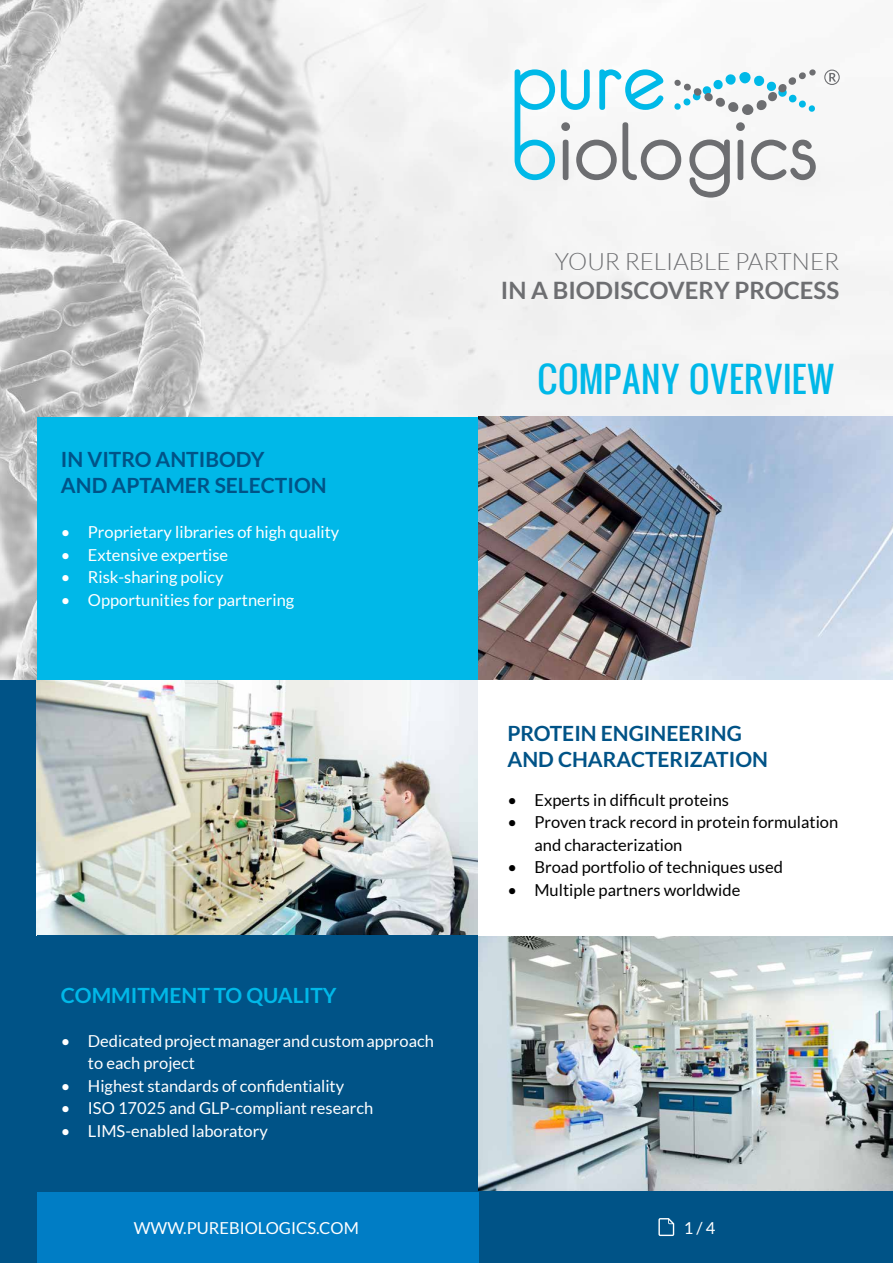
<style>
.page{position:relative;width:893px;height:1263px;background:#fff}
.page>*{position:absolute;margin:0;border:0;box-sizing:border-box;transform-origin:0 0}
.t1{font:34.5px "Oswald";color:#00b8e8}
.t2{font:700 24px "Lato";color:#6d6e71}
.t3{font:300 24px "Lato";color:#6d6e71}
.t4{font:700 21px/25.2px "Lato";color:#005387}
.t5{font:700 21px "Lato";color:#00b8e8}
.t6{font:16.5px/22.5px "Lato";color:#fff}
.t7{font:16.5px/22.5px "Lato";color:#000}
</style>
<div class="page">
<img style="left:0;top:0;width:893px;height:680px">
<div style="left:0;top:680px;width:893px;height:583px;background:#005387"></div>
<img style="left:37px;top:680px;width:442px;height:255px">
<div style="left:37px;top:417px;width:442px;height:262px;background:#00b8e8"></div>
<img style="left:479px;top:417px;width:414px;height:262px">
<img style="left:479px;top:935px;width:414px;height:255px">
<div style="left:479px;top:680px;width:414px;height:255px;background:#fff"></div>
<div style="left:37px;top:1192px;width:442px;height:71px;background:#007dc5"></div>
<svg style="left:658px;top:1218px;width:16px;height:18px"></svg>
<svg style="left:515px;top:69px;width:40px;height:111px"></svg>
<svg style="left:561px;top:69px;width:29px;height:41px"></svg>
<svg style="left:599px;top:69px;width:64px;height:41px"></svg>
<svg style="left:561px;top:122px;width:9px;height:58px"></svg>
<svg style="left:576px;top:122px;width:105px;height:58px"></svg>
<svg style="left:736px;top:122px;width:9px;height:58px"></svg>
<svg style="left:751px;top:140px;width:65px;height:40px"></svg>
<svg style="left:689px;top:139px;width:41px;height:59px"></svg>
<svg style="left:674px;top:69px;width:142px;height:46px"></svg>
<svg style="left:824px;top:70px;width:16px;height:15px"></svg>
<h2 class="t3" style="left:555px;top:248px;width:286px">YOUR RELIABLE PARTNER</h2>
<h2 class="t2" style="left:501px;top:276px;width:340px">IN A BIODISCOVERY PROCESS</h2>
<p class="t4" style="left:61px;top:447px;width:267px">IN VITRO ANTIBODY<br>AND APTAMER SELECTION</p>
<p class="t6" style="left:61px;top:521px;width:280px">• Proprietary libraries of high quality</p>
<p class="t6" style="left:61px;top:543px;width:169px">• Extensive expertise</p>
<p class="t6" style="left:61px;top:566px;width:164px">• Risk-sharing policy</p>
<p class="t6" style="left:61px;top:588px;width:235px">• Opportunities for partnering</p>
<p class="t5" style="left:61px;top:984px;width:277px">COMMITMENT TO QUALITY</p>
<p class="t6" style="left:88px;top:1029px;width:348px;text-indent:-27px">• Dedicated project manager and custom approach to each project</p>
<p class="t6" style="left:61px;top:1074px;width:285px">• Highest standards of confidentiality</p>
<p class="t6" style="left:61px;top:1097px;width:314px">• ISO 17025 and GLP-compliant research</p>
<p class="t6" style="left:61px;top:1119px;width:208px">• LIMS-enabled laboratory</p>
<h1 class="t1" style="left:538px;top:352px;width:299px">COMPANY OVERVIEW</h1>
<p class="t4" style="left:507px;top:721px;width:262px">PROTEIN ENGINEERING<br>AND CHARACTERIZATION</p>
<p class="t7" style="left:507px;top:788px;width:223px">• Experts in difficult proteins</p>
<p class="t7" style="left:534px;top:811px;width:305px;text-indent:-27px">• Proven track record in protein formulation and characterization</p>
<p class="t7" style="left:507px;top:856px;width:277px">• Broad portfolio of techniques used</p>
<p class="t7" style="left:507px;top:878px;width:234px">• Multiple partners worldwide</p>
<p class="t6" style="left:134px;top:1216px;width:227px">WWW.PUREBIOLOGICS.COM</p>
<p class="t6" style="left:684px;top:1216px;width:33px">1 / 4</p>
</div>
